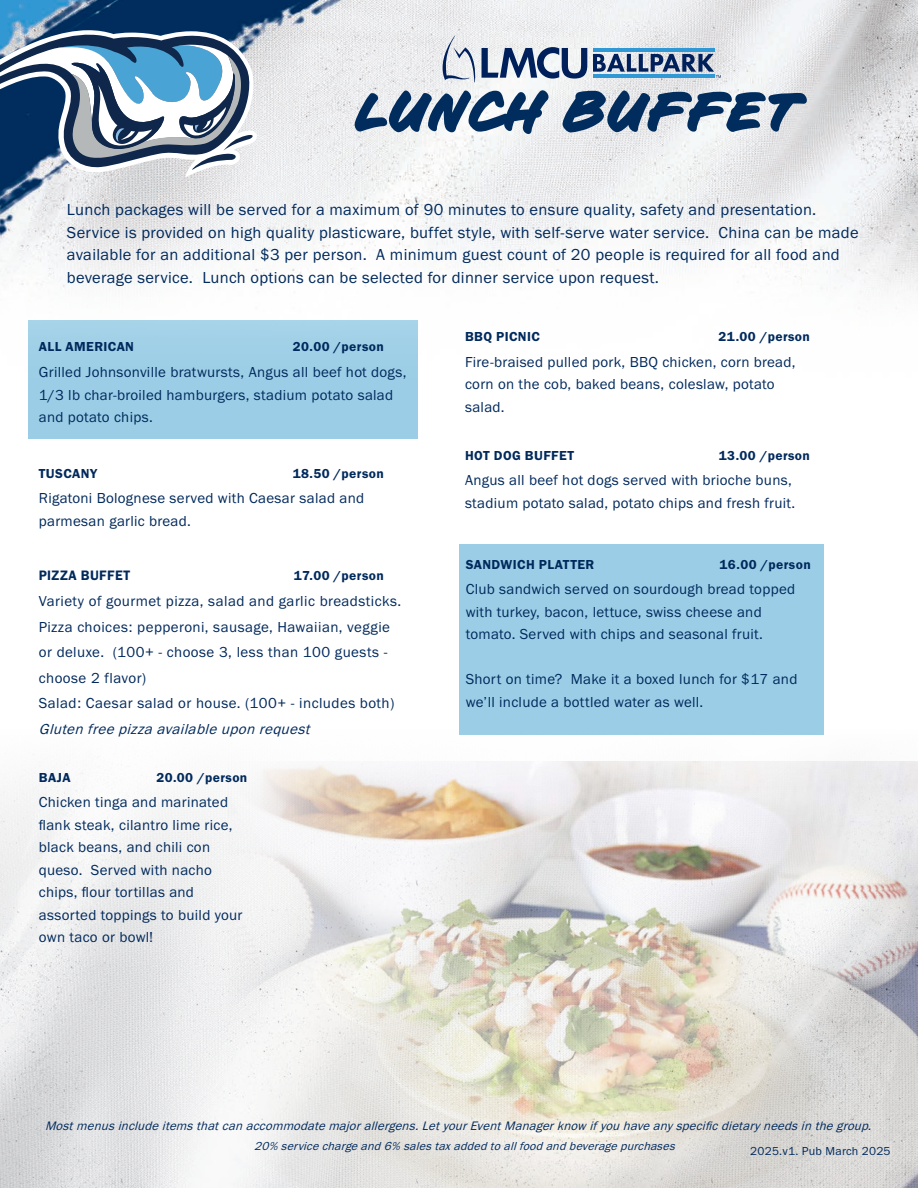
<style>
.page{position:relative;width:918px;height:1188px;background:#fff}
.page>*{position:absolute;margin:0;border:0;box-sizing:border-box;transform-origin:0 0}
.t1{font:italic 700 54px "CC Sign Language";letter-spacing:.01em;color:#002d5e}
.t2{font:16.5px/22.5px "Franklin Gothic URW Boo";letter-spacing:.02em;color:#00295c}
.t3{font:15px/22.5px "Franklin Gothic URW Boo";letter-spacing:.02em;color:#00295c}
.t4{font:italic 15px "Franklin Gothic URW Boo";color:#00295c}
.t5{font:14.1px "Franklin Gothic URW Dem";letter-spacing:.03em;color:#00295c;scale:.95 1}
.t6{font:13.5px "Franklin Gothic URW Dem";letter-spacing:.03em;color:#00295c}
.t7{font:italic 12.75px "Franklin Gothic URW Boo";color:#00295c}
.t8{font:italic 12px "Franklin Gothic URW Boo";color:#00295c}
.t9{font:12px "Franklin Gothic URW Boo";letter-spacing:.02em;color:#00295c}
</style>
<div class="page">
<div style="left:459px;top:544px;width:365px;height:191px;background:#9bcee6"></div>
<div style="left:28px;top:320px;width:390px;height:118px;background:#9bcee6"></div>
<img style="left:0;top:761px;width:918px;height:427px">
<img style="left:0;top:0;width:918px;height:329px">
<svg style="left:0;top:30px;width:257px;height:147px"></svg>
<svg style="left:482px;top:47px;width:105px;height:32px"></svg>
<svg style="left:443px;top:35px;width:33px;height:47px"></svg>
<hr style="left:593px;top:48px;width:122px;height:3px;background:#3098d4">
<svg style="left:593px;top:54px;width:128px;height:24px;background:#7390af"></svg>
<p class="t1" style="left:355px;top:79px;width:446px">LUNCH BUFFET</p>
<p class="t2" style="left:67px;top:198px;width:793px">Lunch packages will be served for a maximum of 90 minutes to ensure quality, safety and presentation.<br>Service is provided on high quality plasticware, buffet style, with self-serve water service. China can be made available for an additional $3 per person. A minimum guest count of 20 people is required for all food and beverage service. Lunch options can be selected for dinner service upon request.</p>
<p class="t6" style="left:39px;top:339px;width:97px">ALL AMERICAN</p>
<p class="t6" style="left:293px;top:339px;width:92px">20.00 /person</p>
<p class="t6" style="left:465px;top:328px;width:76px">BBQ PICNIC</p>
<p class="t6" style="left:719px;top:328px;width:93px">21.00 /person</p>
<p class="t3" style="left:39px;top:360px;width:369px">Grilled Johnsonville bratwursts, Angus all beef hot dogs,<br>1/3 lb char-broiled hamburgers, stadium potato salad and potato chips.</p>
<p class="t3" style="left:465px;top:350px;width:332px">Fire-braised pulled pork, BBQ chicken, corn bread, corn on the cob, baked beans, coleslaw, potato salad.</p>
<p class="t6" style="left:39px;top:465px;width:60px">TUSCANY</p>
<p class="t6" style="left:293px;top:465px;width:93px">18.50 /person</p>
<p class="t3" style="left:39px;top:487px;width:327px">Rigatoni Bolognese served with Caesar salad and parmesan garlic bread.</p>
<p class="t5" style="left:39px;top:567px;width:98px">PIZZA BUFFET</p>
<p class="t6" style="left:294px;top:568px;width:91px">17.00 /person</p>
<p class="t3" style="left:39px;top:588px;width:364px;line-height:25.5px">Variety of gourmet pizza, salad and garlic breadsticks.<br>Pizza choices: pepperoni, sausage, Hawaiian, veggie or deluxe. (100+ - choose 3, less than 100 guests - choose 2 flavor)</p>
<p class="t3" style="left:39px;top:692px;width:357px">Salad: Caesar salad or house. (100+ - includes both)</p>
<p class="t4" style="left:39px;top:719px;width:277px">Gluten free pizza available upon request</p>
<p class="t6" style="left:39px;top:769px;width:33px">BAJA</p>
<p class="t6" style="left:156px;top:769px;width:92px">20.00 /person</p>
<p class="t3" style="left:39px;top:791px;width:205px">Chicken tinga and marinated flank steak, cilantro lime rice, black beans, and chili con queso. Served with nacho chips, flour tortillas and assorted toppings to build your own taco or bowl!</p>
<p class="t6" style="left:465px;top:447px;width:111px">HOT DOG BUFFET</p>
<p class="t6" style="left:719px;top:447px;width:93px">13.00 /person</p>
<p class="t3" style="left:465px;top:469px;width:332px">Angus all beef hot dogs served with brioche buns, stadium potato salad, potato chips and fresh fruit.</p>
<p class="t6" style="left:466px;top:556px;width:130px">SANDWICH PLATTER</p>
<p class="t6" style="left:720px;top:556px;width:93px">16.00 /person</p>
<p class="t3" style="left:466px;top:578px;width:331px">Club sandwich served on sourdough bread topped with turkey, bacon, lettuce, swiss cheese and tomato. Served with chips and seasonal fruit.</p>
<p class="t3" style="left:466px;top:668px;width:333px">Short on time? Make it a boxed lunch for $17 and we’ll include a bottled water as well.</p>
<p class="t7" style="left:45px;top:1118px;width:832px">Mostmenusincludeitemsthatcanaccommodatemajorallergens.LetyourEventManagerknow ifyouhaveanyspecificdietaryneedsinthegroup.</p>
<p class="t8" style="left:254px;top:1138px;width:426px">20% servicechargeand6% salestaxaddedtoallfoodandbeveragepurchases</p>
<p class="t9" style="left:750px;top:1144px;width:142px">2025.v1. Pub March 2025</p>
</div>
